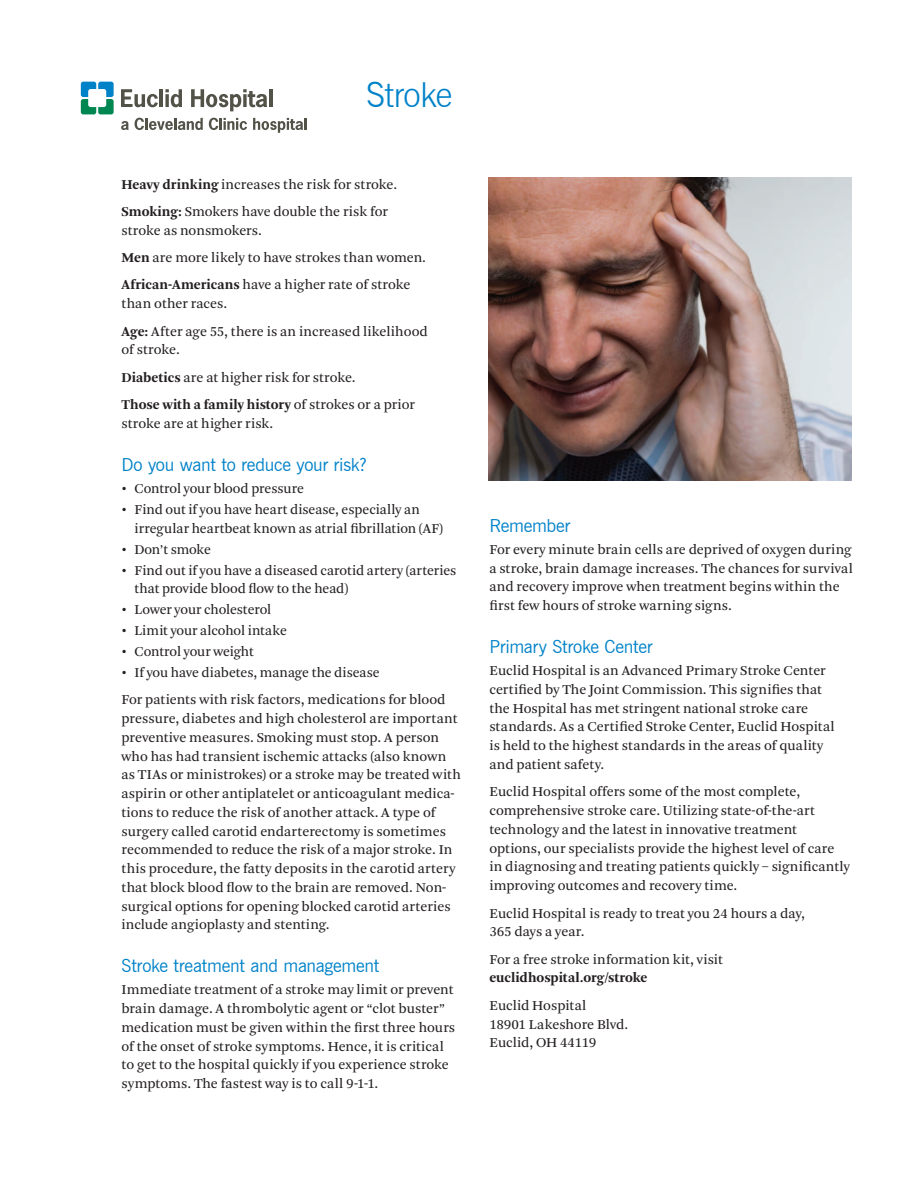
<style>
.page{position:relative;width:918px;height:1188px;background:#fff}
.page>*{position:absolute;margin:0;border:0;box-sizing:border-box;transform-origin:0 0}
.t1{font:300 34.5px "News Gothic BT";letter-spacing:-.015em;color:#0082c8}
.t2{font:18px "News Gothic BT";letter-spacing:-.015em;color:#0082c8}
.t3{font:14.25px/18.8px "Arnhem Blond";color:#231f20}
.t4{font:700 14.25px "Arnhem";letter-spacing:.005em;color:#231f20}
.s1{font-family:"Arnhem";font-weight:700}
.s2{font-family:"Arnhem Blond";font-weight:400}
</style>
<div class="page">
<svg style="left:81px;top:82px;width:33px;height:32px"></svg>
<svg style="left:121px;top:121px;width:8px;height:9px"></svg>
<svg style="left:135px;top:118px;width:68px;height:12px"></svg>
<svg style="left:209px;top:118px;width:38px;height:12px"></svg>
<svg style="left:253px;top:118px;width:54px;height:15px"></svg>
<svg style="left:121px;top:89px;width:37px;height:18px"></svg>
<hr style="left:160px;top:89px;width:3px;height:18px;background:#535249">
<svg style="left:165px;top:89px;width:17px;height:18px"></svg>
<svg style="left:191px;top:89px;width:76px;height:22px"></svg>
<hr style="left:269px;top:89px;width:4px;height:18px;background:#535249">
<img style="left:488px;top:178px;width:363px;height:302px">
<h1 class="t1" style="left:366px;top:74px;width:88px">Stroke</h1>
<p class="t3" style="left:122px;top:171px;width:277px;line-height:27.5px"><span class="s1">Heavy drinking</span> increases the risk for stroke.<br><span class="s1">Smoking:</span> Smokers have double the risk for</p>
<p class="t3" style="left:122px;top:217px;width:306px;line-height:27.5px">stroke as nonsmokers.<br><span class="s1">Men</span> are more likely to have strokes than women.<br><span class="s1">African-Americans</span> have a higher rate of stroke</p>
<p class="t3" style="left:122px;top:290px;width:308px;line-height:27.5px">than other races.<br><span class="s1">Age:</span> After age 55, there is an increased likelihood</p>
<p class="t3" style="left:122px;top:336px;width:236px;line-height:27.5px">of stroke.<br><span class="s1">Diabetics</span> are at higher risk for stroke.</p>
<p class="t4" style="left:122px;top:397px;width:295px">Those with a family history <span class="s2">of strokes or a prior</span></p>
<p class="t3" style="left:122px;top:414px;width:153px">stroke are at higher risk.</p>
<p class="t2" style="left:122px;top:454px;width:247px">Do you want to reduce your risk?</p>
<p class="t3" style="left:122px;top:479px;width:184px">• Control your blood pressure</p>
<p class="t3" style="left:134px;top:500px;width:310px;text-indent:-13px">• Find out if you have heart disease, especially an irregular heartbeat known as atrial fibrillation (AF)</p>
<p class="t3" style="left:122px;top:540px;width:91px">• Don’t smoke</p>
<p class="t3" style="left:134px;top:561px;width:323px;text-indent:-13px">• Find out if you have a diseased carotid artery (arteries that provide blood flow to the head)</p>
<p class="t3" style="left:122px;top:601px;width:151px">• Lower your cholesterol</p>
<p class="t3" style="left:122px;top:621px;width:167px">• Limit your alcohol intake</p>
<p class="t3" style="left:122px;top:642px;width:134px">• Control your weight</p>
<p class="t3" style="left:122px;top:659px;width:326px;line-height:27.5px">• If you have diabetes, manage the disease<br>For patients with risk factors, medications for blood</p>
<p class="t3" style="left:122px;top:709px;width:341px">pressure, diabetes and high cholesterol are important preventive measures. Smoking must stop. A person who has had transient ischemic attacks (also known as TIAs or ministrokes) or a stroke may be treated with aspirin or other antiplatelet or anticoagulant medica&shy;tions to reduce the risk of another attack. A type of surgery called carotid endarterectomy is sometimes recommended to reduce the risk of a major stroke. In this procedure, the fatty deposits in the carotid artery that block blood flow to the brain are removed. Non&shy;surgical options for opening blocked carotid arteries include angioplasty and stenting.</p>
<p class="t2" style="left:122px;top:955px;width:259px">Stroke treatment and management</p>
<p class="t3" style="left:122px;top:981px;width:335px">Immediate treatment of a stroke may limit or prevent brain damage. A thrombolytic agent or “clot buster” medication must be given within the first three hours of the onset of stroke symptoms. Hence, it is critical to get to the hospital quickly if you experience stroke symptoms. The fastest way is to call 9-1-1.</p>
<p class="t2" style="left:489px;top:515px;width:82px">Remember</p>
<p class="t3" style="left:489px;top:540px;width:365px">For every minute brain cells are deprived of oxygen during a stroke, brain damage increases. The chances for survival and recovery improve when treatment begins within the first few hours of stroke warning signs.</p>
<p class="t2" style="left:489px;top:636px;width:165px">Primary Stroke Center</p>
<p class="t3" style="left:489px;top:662px;width:347px">Euclid Hospital is an Advanced Primary Stroke Center certified by The Joint Commission. This signifies that the Hospital has met stringent national stroke care standards. As a Certified Stroke Center, Euclid Hospital is held to the highest standards in the areas of quality and patient safety.</p>
<p class="t3" style="left:489px;top:783px;width:362px">Euclid Hospital offers some of the most complete, comprehensive stroke care. Utilizing state-of-the-art technology and the latest in innovative treatment options, our specialists provide the highest level of care in diagnosing and treating patients quickly – significantly improving outcomes and recovery time.</p>
<p class="t3" style="left:489px;top:904px;width:317px">Euclid Hospital is ready to treat you 24 hours a day,<br>365 days a year.</p>
<p class="t3" style="left:489px;top:950px;width:235px">For a free stroke information kit, visit</p>
<p class="t4" style="left:489px;top:970px;width:160px">euclidhospital.org/stroke</p>
<p class="t3" style="left:489px;top:996px;width:140px">Euclid Hospital<br>18901 Lakeshore Blvd.<br>Euclid, OH 44119</p>
</div>
